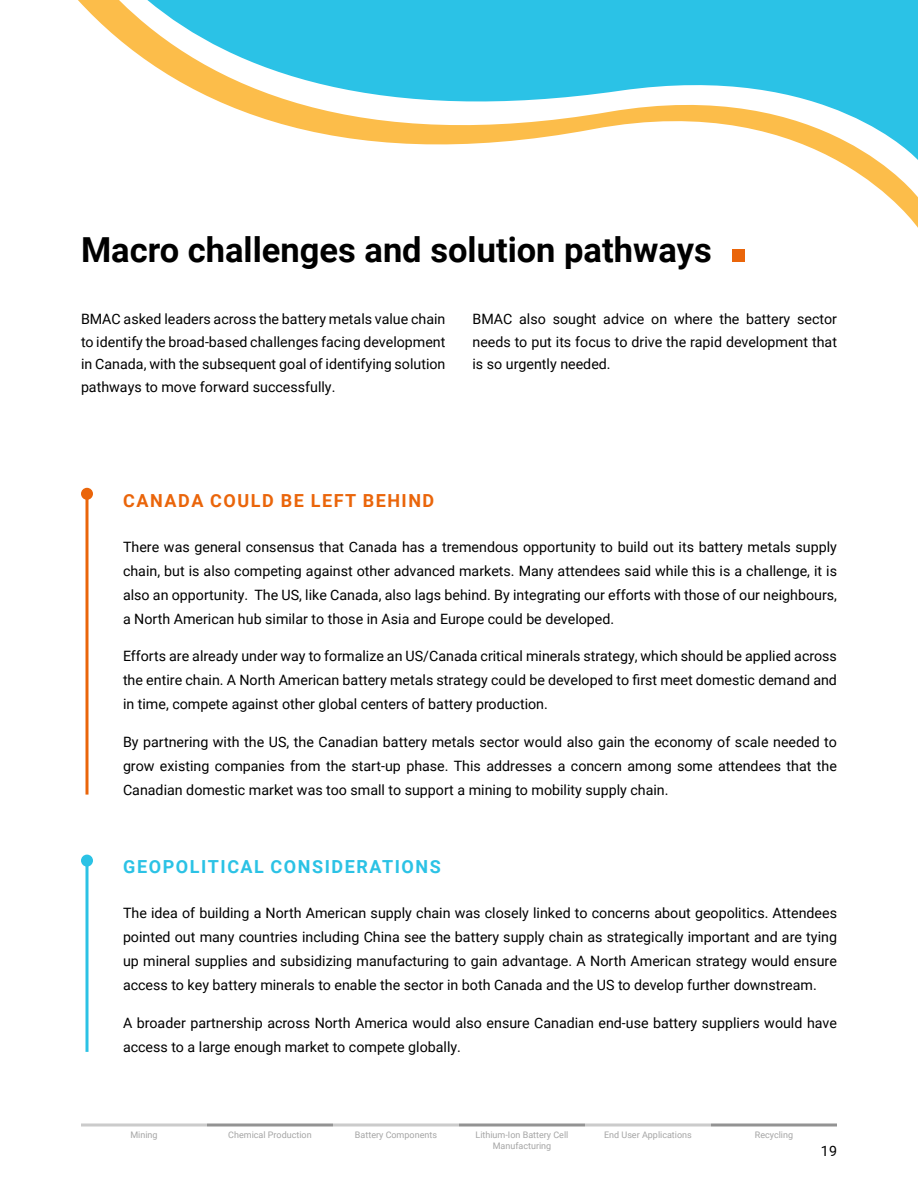
<style>
.page{position:relative;width:918px;height:1188px;background:#fff}
.page>*{position:absolute;margin:0;border:0;box-sizing:border-box;transform-origin:0 0}
.t1{font:700 34.5px "Roboto";color:#000}
.t2{font:700 18px "Roboto";letter-spacing:.085em;color:#2bc2e5}
.t3{font:700 18px "Roboto";letter-spacing:.085em;color:#ea650a}
.t4{font:14.25px/24px "Roboto";color:#000;text-align:justify}
.t5{font:9px/10.8px "Roboto";color:#a5a5a5;text-align:center}
</style>
<div class="page">
<div style="left:732px;top:249px;width:13px;height:13px;background:#ea650a"></div>
<hr style="left:86px;top:494px;width:2px;height:301px;background:#ea650a">
<div style="left:81px;top:488px;width:12px;height:12px;background:#ea650a;border-radius:50%"></div>
<hr style="left:86px;top:861px;width:2px;height:191px;background:#2bc2e5">
<div style="left:81px;top:855px;width:12px;height:12px;background:#2bc2e5;border-radius:50%"></div>
<svg style="left:78px;top:0;width:840px;height:228px"></svg>
<svg style="left:119px;top:0;width:799px;height:197px"></svg>
<svg style="left:147px;top:0;width:771px;height:160px;fill:#2bc2e6"></svg>
<hr style="left:81px;top:1124px;width:126px;height:2px;background:#cbcbcb">
<hr style="left:333px;top:1124px;width:126px;height:2px;background:#cbcbcb">
<hr style="left:585px;top:1124px;width:126px;height:2px;background:#cbcbcb">
<hr style="left:207px;top:1124px;width:126px;height:2px;background:#939393">
<hr style="left:459px;top:1124px;width:126px;height:2px;background:#939393">
<hr style="left:711px;top:1124px;width:126px;height:2px;background:#939393">
<h1 class="t1" style="left:81px;top:225px;width:633px">Macro challenges and solution pathways</h1>
<p class="t4" style="left:81px;top:307px;width:366px;line-height:22.5px">BMAC asked leaders across the battery metals value chain to identify the broad-based challenges facing development in Canada, with the subsequent goal of identifying solution pathways to move forward successfully.</p>
<p class="t4" style="left:473px;top:307px;width:366px;line-height:22.5px">BMAC also sought advice on where the battery sector needs to put its focus to drive the rapid development that is so urgently needed.</p>
<p class="t3" style="left:123px;top:488px;width:313px">CANADA COULD BE LEFT BEHIND</p>
<p class="t4" style="left:123px;top:534px;width:716px">There was general consensus that Canada has a tremendous opportunity to build out its battery metals supply chain, but is also competing against other advanced markets. Many attendees said while this is a challenge, it is also an opportunity. The US, like Canada, also lags behind. By integrating our efforts with those of our neighbours, a North American hub similar to those in Asia and Europe could be developed.</p>
<p class="t4" style="left:123px;top:643px;width:716px">Efforts are already under way to formalize an US/Canada critical minerals strategy, which should be applied across the entire chain. A North American battery metals strategy could be developed to first meet domestic demand and in time, compete against other global centers of battery production.</p>
<p class="t4" style="left:123px;top:729px;width:716px">By partnering with the US, the Canadian battery metals sector would also gain the economy of scale needed to grow existing companies from the start-up phase. This addresses a concern among some attendees that the Canadian domestic market was too small to support a mining to mobility supply chain.</p>
<p class="t2" style="left:123px;top:854px;width:319px">GEOPOLITICAL CONSIDERATIONS</p>
<p class="t4" style="left:123px;top:901px;width:716px">The idea of building a North American supply chain was closely linked to concerns about geopolitics. Attendees pointed out many countries including China see the battery supply chain as strategically important and are tying up mineral supplies and subsidizing manufacturing to gain advantage. A North American strategy would ensure access to key battery minerals to enable the sector in both Canada and the US to develop further downstream.</p>
<p class="t4" style="left:123px;top:1010px;width:715px">A broader partnership across North America would also ensure Canadian end-use battery suppliers would have access to a large enough market to compete globally.</p>
<p class="t5" style="left:130px;top:1129px;width:29px">Mining</p>
<p class="t5" style="left:228px;top:1129px;width:85px">Chemical Production</p>
<p class="t5" style="left:355px;top:1129px;width:84px">Battery Components</p>
<p class="t5" style="left:476px;top:1129px;width:94px">Lithium-Ion Battery Cell<br>Manufacturing</p>
<p class="t5" style="left:604px;top:1129px;width:89px">End User Applications</p>
<p class="t5" style="left:755px;top:1129px;width:40px">Recycling</p>
<p class="t4" style="left:821px;top:1138px;width:18px">19</p>
</div>
